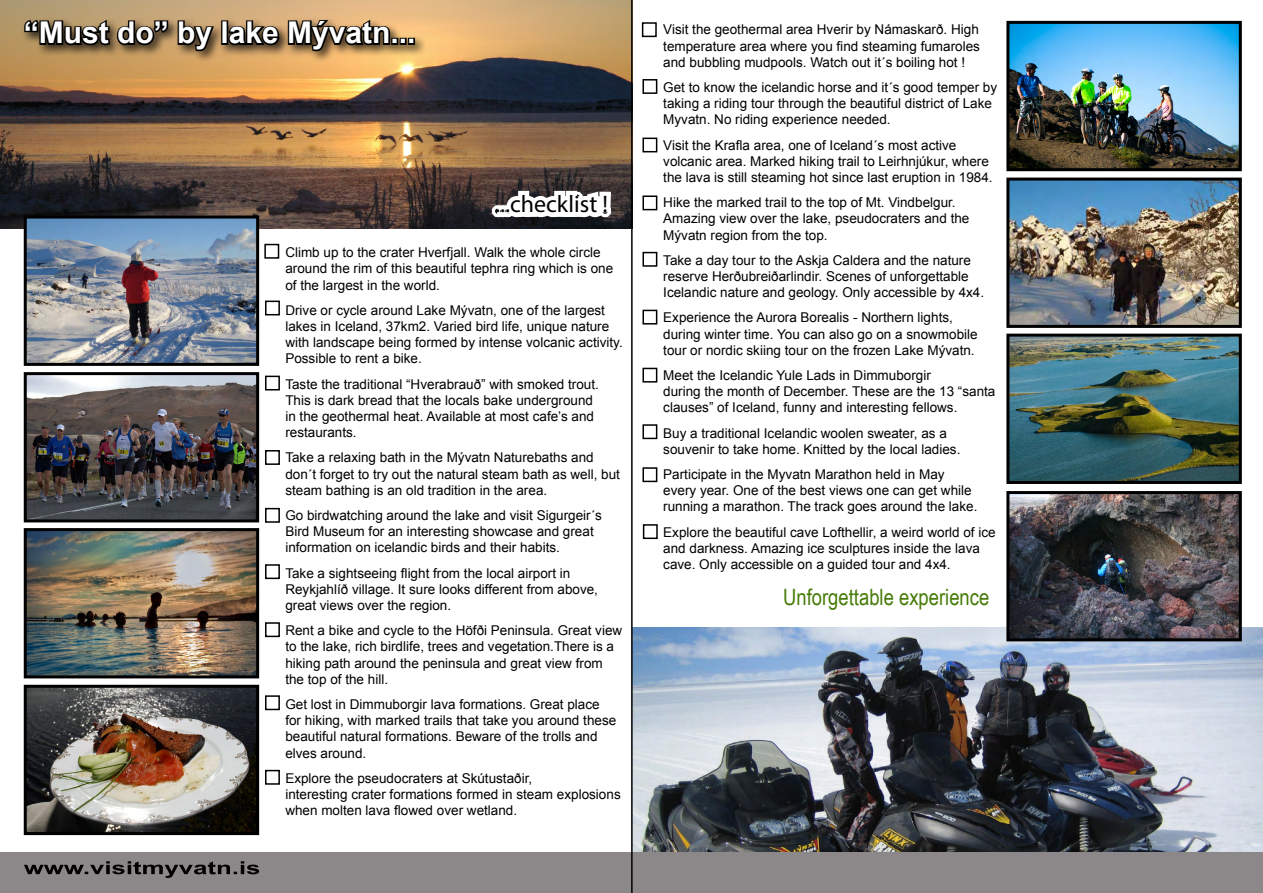
<style>
.page{position:relative;width:1263px;height:893px;background:#fff}
.page>*{position:absolute;margin:0;border:0;box-sizing:border-box;transform-origin:0 0}
.t1{font:700 30px "Arial";color:#fff}
.t2{font:24px "Myriad Pro";color:#000}
.t3{font:22.5px "Arial Narrow";color:#467b07}
.t4{font:13.5px/16.2px "Arial";color:#000}
</style>
<div class="page">
<img style="left:633px;top:627px;width:630px;height:226px">
<img style="left:0;top:0;width:631px;height:229px">
<img style="left:28px;top:532px;width:227px;height:142px">
<div style="left:24px;top:528px;width:235px;height:150px;border:3px solid #000"></div>
<img style="left:28px;top:220px;width:227px;height:142px">
<div style="left:24px;top:216px;width:235px;height:150px;border:3px solid #000"></div>
<img style="left:28px;top:689px;width:227px;height:142px">
<div style="left:24px;top:685px;width:235px;height:150px;border:3px solid #000"></div>
<img style="left:28px;top:376px;width:227px;height:142px">
<div style="left:24px;top:372px;width:235px;height:150px;border:3px solid #000"></div>
<div style="left:20px;top:16px;width:407px;height:47px;background:#000;opacity:.75"></div>
<svg style="left:22px;top:2px;width:148px;height:46px"></svg>
<svg style="left:176px;top:19px;width:40px;height:34px"></svg>
<div style="left:221px;top:20px;width:7px;height:25px;border:3px solid #000"></div>
<svg style="left:226px;top:2px;width:166px;height:51px"></svg>
<div style="left:391px;top:38px;width:7px;height:7px;border:3px solid #000"></div>
<div style="left:400px;top:38px;width:7px;height:7px;border:3px solid #000"></div>
<div style="left:408px;top:38px;width:7px;height:7px;border:3px solid #000"></div>
<div style="left:492px;top:205px;width:12px;height:12px;border:9px solid #fff;border-radius:50%"></div>
<div style="left:497px;top:205px;width:12px;height:12px;border:9px solid #fff;border-radius:50%"></div>
<svg style="left:502px;top:186px;width:104px;height:43px"></svg>
<div style="left:599px;top:192px;width:12px;height:20px;border:9px solid #fff"></div>
<div style="left:599px;top:205px;width:12px;height:12px;border:9px solid #fff;border-radius:50%"></div>
<div style="left:0;top:853px;width:1263px;height:40px;background:#8c8788"></div>
<svg style="left:24px;top:861px;width:235px;height:17px"></svg>
<img style="left:1010px;top:25px;width:228px;height:142px">
<div style="left:1006px;top:21px;width:236px;height:150px;border:3px solid #000"></div>
<img style="left:1010px;top:495px;width:228px;height:142px">
<div style="left:1006px;top:491px;width:236px;height:150px;border:3px solid #000"></div>
<img style="left:1010px;top:338px;width:228px;height:142px">
<div style="left:1006px;top:334px;width:236px;height:150px;border:3px solid #000"></div>
<img style="left:1010px;top:182px;width:228px;height:142px">
<div style="left:1006px;top:178px;width:236px;height:150px;border:3px solid #000"></div>
<div style="left:264px;top:244px;width:15px;height:15px;border:2px solid #000"></div>
<div style="left:265px;top:301px;width:15px;height:14px;border:2px solid #000"></div>
<div style="left:265px;top:376px;width:15px;height:14px;border:2px solid #000"></div>
<div style="left:265px;top:450px;width:15px;height:15px;border:2px solid #000"></div>
<div style="left:265px;top:508px;width:15px;height:15px;border:2px solid #000"></div>
<div style="left:265px;top:564px;width:15px;height:15px;border:2px solid #000"></div>
<div style="left:265px;top:622px;width:15px;height:15px;border:2px solid #000"></div>
<div style="left:265px;top:695px;width:15px;height:15px;border:2px solid #000"></div>
<div style="left:265px;top:770px;width:15px;height:15px;border:2px solid #000"></div>
<div style="left:642px;top:22px;width:15px;height:15px;border:2px solid #000"></div>
<div style="left:642px;top:79px;width:15px;height:15px;border:2px solid #000"></div>
<div style="left:642px;top:138px;width:15px;height:14px;border:2px solid #000"></div>
<div style="left:642px;top:195px;width:15px;height:15px;border:2px solid #000"></div>
<div style="left:642px;top:252px;width:15px;height:15px;border:2px solid #000"></div>
<div style="left:642px;top:310px;width:15px;height:15px;border:2px solid #000"></div>
<div style="left:642px;top:368px;width:15px;height:15px;border:2px solid #000"></div>
<div style="left:642px;top:424px;width:15px;height:15px;border:2px solid #000"></div>
<div style="left:642px;top:467px;width:15px;height:15px;border:2px solid #000"></div>
<div style="left:643px;top:524px;width:15px;height:15px;border:2px solid #000"></div>
<hr style="left:631px;top:0;width:2px;height:893px;background:#000">
<h1 class="t1" style="left:24px;top:13px;width:393px">“Must do” by lake Mývatn...</h1>
<h2 class="t2" style="left:495px;top:190px;width:114px">...checklist !</h2>
<p class="t4" style="left:285px;top:244px;width:329px">Climb up to the crater Hverfjall. Walk the whole circle around the rim of this beautiful tephra ring which is one of the largest in the world.</p>
<p class="t4" style="left:285px;top:302px;width:339px">Drive or cycle around Lake Mývatn, one of the largest lakes in Iceland, 37km2. Varied bird life, unique nature with landscape being formed by intense volcanic activity.<br>Possible to rent a bike.</p>
<p class="t4" style="left:285px;top:376px;width:315px">Taste the traditional “Hverabrauð” with smoked trout.<br>This is dark bread that the locals bake underground in the geothermal heat. Available at most cafe’s and restaurants.</p>
<p class="t4" style="left:285px;top:450px;width:336px">Take a relaxing bath in the Mývatn Naturebaths and don´t forget to try out the natural steam bath as well, but steam bathing is an old tradition in the area.</p>
<p class="t4" style="left:285px;top:507px;width:318px">Go birdwatching around the lake and visit Sigurgeir´s<br>Bird Museum for an interesting showcase and great information on icelandic birds and their habits.</p>
<p class="t4" style="left:285px;top:565px;width:314px">Take a sightseeing flight from the local airport in<br>Reykjahlíð village. It sure looks different from above, great views over the region.</p>
<p class="t4" style="left:285px;top:623px;width:338px">Rent a bike and cycle to the Höfði Peninsula. Great view to the lake, rich birdlife, trees and vegetation.There is a hiking path around the peninsula and great view from the top of the hill.</p>
<p class="t4" style="left:285px;top:696px;width:332px">Get lost in Dimmuborgir lava formations. Great place for hiking, with marked trails that take you around these beautiful natural formations. Beware of the trolls and elves around.</p>
<p class="t4" style="left:285px;top:770px;width:337px">Explore the pseudocraters at Skútustaðir,<br>interesting crater formations formed in steam explosions when molten lava flowed over wetland.</p>
<p class="t4" style="left:663px;top:22px;width:318px;text-align:justify">Visit the geothermal area Hverir by Námaskarð. High temperature area where you find steaming fumaroles and bubbling mudpools. Watch out it´s boiling hot !</p>
<p class="t4" style="left:663px;top:79px;width:335px">Get to know the icelandic horse and it´s good temper by taking a riding tour through the beautiful district of Lake<br>Myvatn. No riding experience needed.</p>
<p class="t4" style="left:663px;top:137px;width:331px">Visit the Krafla area, one of Iceland´s most active volcanic area. Marked hiking trail to Leirhnjúkur, where the lava is still steaming hot since last eruption in 1984.</p>
<p class="t4" style="left:663px;top:194px;width:308px">Hike the marked trail to the top of Mt. Vindbelgur.<br>Amazing view over the lake, pseudocraters and the<br>Mývatn region from the top.</p>
<p class="t4" style="left:663px;top:252px;width:322px">Take a day tour to the Askja Caldera and the nature reserve Herðubreiðarlindir. Scenes of unforgettable<br>Icelandic nature and geology. Only accessible by 4x4.</p>
<p class="t4" style="left:663px;top:310px;width:316px">Experience the Aurora Borealis - Northern lights, during winter time. You can also go on a snowmobile tour or nordic skiing tour on the frozen Lake Mývatn.</p>
<p class="t4" style="left:663px;top:367px;width:334px">Meet the Icelandic Yule Lads in Dimmuborgir<br>during the month of December. These are the 13 “santa clauses” of Iceland, funny and interesting fellows.</p>
<p class="t4" style="left:663px;top:425px;width:299px">Buy a traditional Icelandic woolen sweater, as a souvenir to take home. Knitted by the local ladies.</p>
<p class="t4" style="left:663px;top:466px;width:316px">Participate in the Myvatn Marathon held in May every year. One of the best views one can get while running a marathon. The track goes around the lake.</p>
<p class="t4" style="left:663px;top:524px;width:334px">Explore the beautiful cave Lofthellir, a weird world of ice and darkness. Amazing ice sculptures inside the lava cave. Only accessible on a guided tour and 4x4.</p>
<h3 class="t3" style="left:783px;top:581px;width:208px">Unforgettable experience</h3>
</div>
